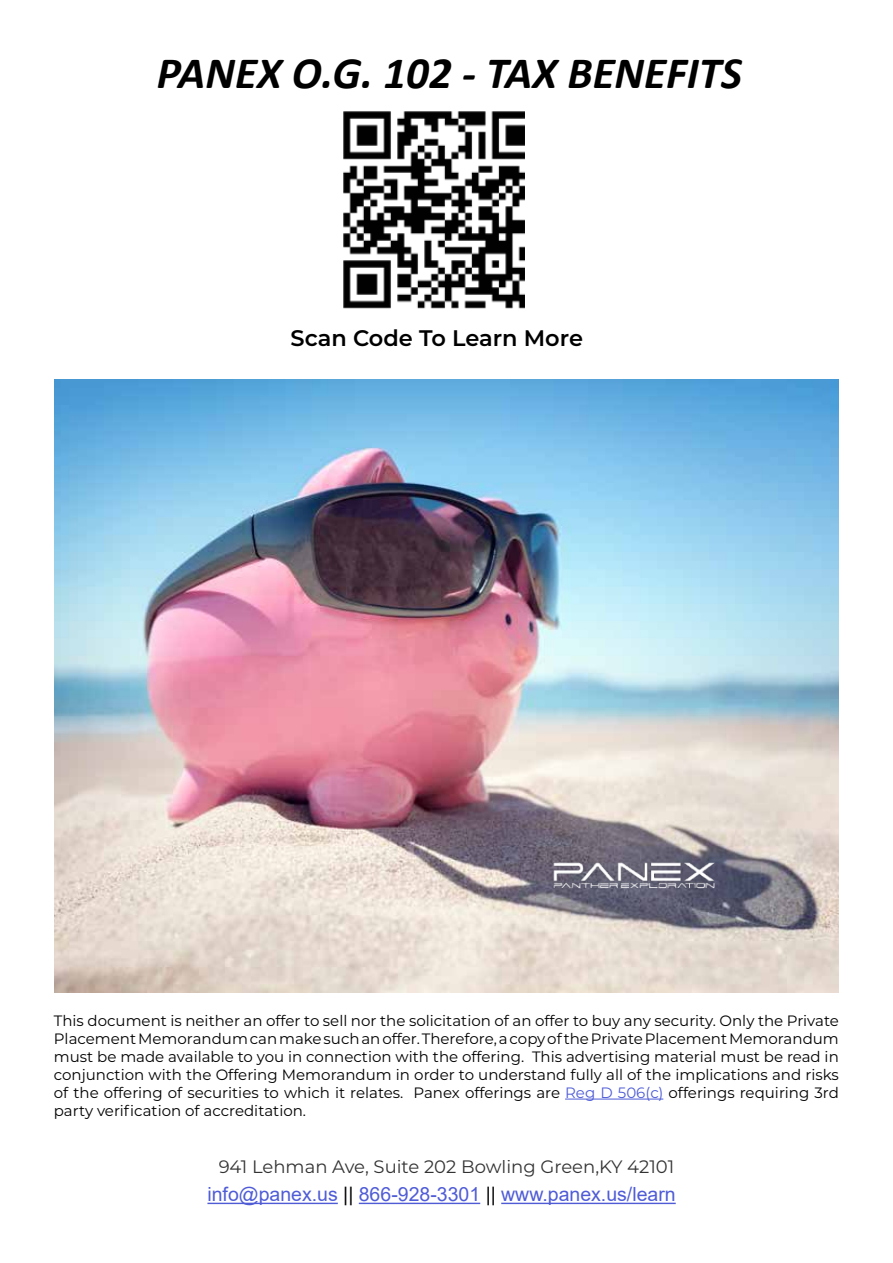
<style>
.page{position:relative;width:893px;height:1263px;background:#fff}
.page>*{position:absolute;margin:0;border:0;box-sizing:border-box;transform-origin:0 0}
.t1{font:italic 700 45px "Calibri";color:#000}
.t2{font:600 22.5px "Montserrat";color:#000}
.t3{font:19.5px "Arial";color:#4f5cd6}
.t4{font:18px "Montserrat";color:#000}
.t5{font:15px/18px "Montserrat";color:#000;text-align:justify}
.s1{color:#4f5cd6}
.s2{color:#000}
</style>
<div class="page">
<img style="left:54px;top:379px;width:785px;height:614px">
<img style="left:553px;top:861px;width:161px;height:27px">
<img style="left:343px;top:111px;width:181px;height:198px">
<hr style="left:207px;top:1203px;width:131px;height:1px;background:#4f5cd6">
<hr style="left:359px;top:1203px;width:121px;height:1px;background:#4f5cd6">
<hr style="left:501px;top:1203px;width:175px;height:1px;background:#4f5cd6">
<hr style="left:565px;top:1099px;width:98px;height:1px;background:#4f5cd6">
<h1 class="t1" style="left:157px;top:41px;width:587px">PANEX O.G. 102 - TAX BENEFITS</h1>
<h2 class="t2" style="left:291px;top:322px;width:294px">Scan Code To Learn More</h2>
<p class="t5" style="left:54px;top:1011px;width:787px">This document is neither an offer to sell nor the solicitation of an offer to buy any security. Only the Private Placement Memorandum can make such an offer. Therefore, a copy of the Private Placement Memorandum must be made available to you in connection with the offering. This advertising material must be read in conjunction with the Offering Memorandum in order to understand fully all of the implications and risks of the offering of securities to which it relates. Panex offerings are <span class="s1">Reg D 506(c)</span> offerings requiring 3rd party verification of accreditation.</p>
<p class="t4" style="left:218px;top:1155px;width:457px">941 Lehman Ave, Suite 202 Bowling Green,KY 42101</p>
<h3 class="t3" style="left:207px;top:1181px;width:470px">info@panex.us <span class="s2">||</span> 866-928-3301 <span class="s2">||</span> www.panex.us/learn</h3>
</div>
